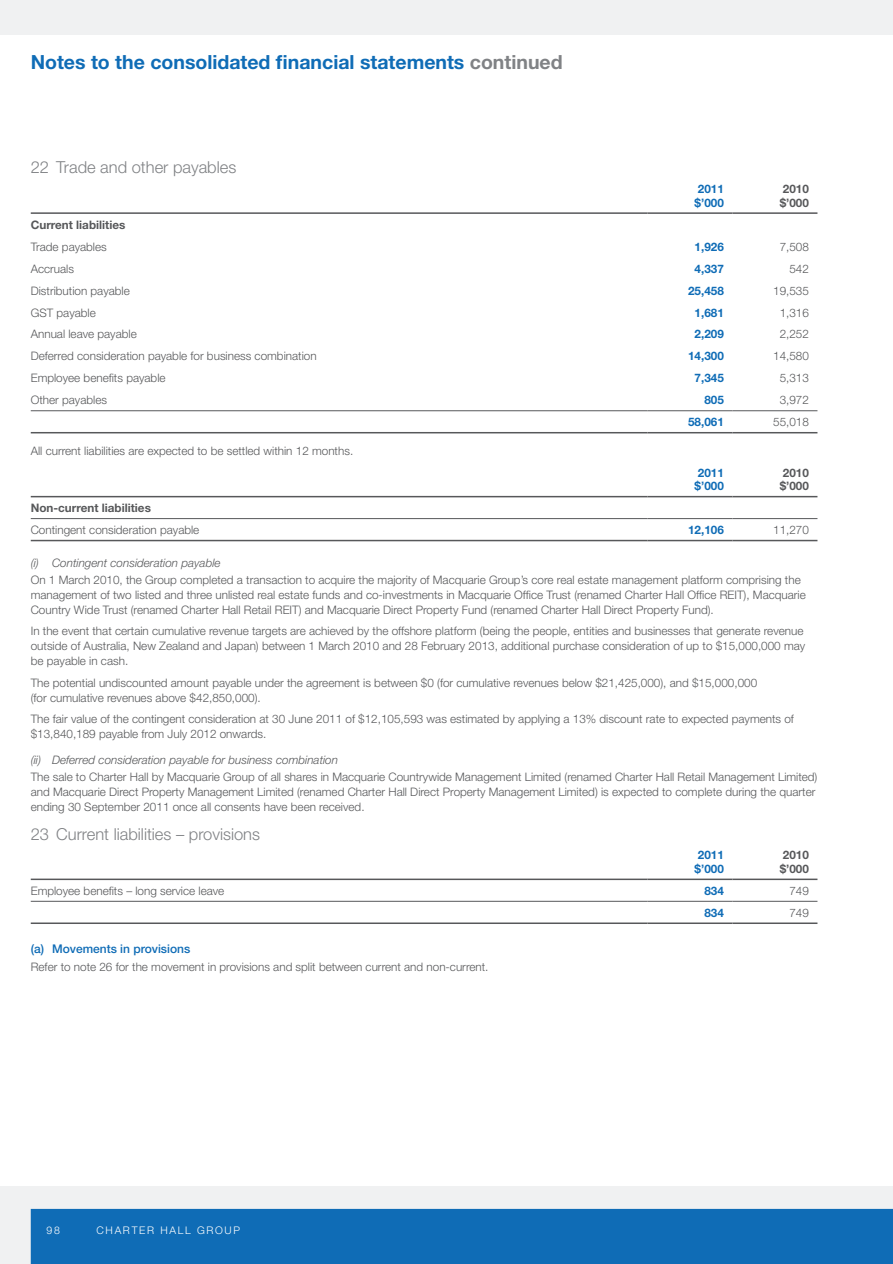
<style>
.page{position:relative;width:893px;height:1264px;background:#f0f1f2}
.page>*{position:absolute;margin:0;border:0;box-sizing:border-box;transform-origin:0 0}
.t1{font:700 19.5px "Helvetica Neue";color:#0f6cb6}
.t2{font:300 16.5px "Helvetica Neue";color:#808285}
.t3{font:500 12px "Helvetica Neue";color:#0f6cb6}
.t4{font:300 11.7px/15px "Helvetica Neue";color:#57585a}
.t5{font:italic 300 11.7px "Helvetica Neue";color:#57585a}
.t6{font:700 11.7px/13.5px "Helvetica Neue";color:#0f6cb6}
.t7{font:700 11.7px/13.5px "Helvetica Neue";color:#57585a}
.t8{font:300 10.5px "Helvetica Neue";letter-spacing:.16em;color:#fff}
.s1{color:#808285}
</style>
<div class="page">
<div style="left:0;top:35px;width:893px;height:1150px;background:#fff"></div>
<div style="left:31px;top:1209px;width:862px;height:55px;background:#0f6cb6"></div>
<hr style="left:31px;top:410px;width:616px;height:1px;background:#57585a">
<hr style="left:647px;top:410px;width:85px;height:1px;background:#57585a">
<hr style="left:732px;top:410px;width:85px;height:1px;background:#57585a">
<hr style="left:31px;top:432px;width:616px;height:1px;background:#57585a">
<hr style="left:647px;top:432px;width:85px;height:1px;background:#57585a">
<hr style="left:732px;top:432px;width:85px;height:1px;background:#57585a">
<hr style="left:31px;top:212px;width:616px;height:2px;background:#57585a">
<hr style="left:647px;top:212px;width:85px;height:2px;background:#57585a">
<hr style="left:732px;top:212px;width:85px;height:2px;background:#57585a">
<hr style="left:31px;top:518px;width:616px;height:1px;background:#57585a">
<hr style="left:647px;top:518px;width:85px;height:1px;background:#57585a">
<hr style="left:732px;top:518px;width:85px;height:1px;background:#57585a">
<hr style="left:31px;top:540px;width:616px;height:1px;background:#57585a">
<hr style="left:647px;top:540px;width:85px;height:1px;background:#57585a">
<hr style="left:732px;top:540px;width:85px;height:1px;background:#57585a">
<hr style="left:31px;top:496px;width:616px;height:1px;background:#57585a">
<hr style="left:647px;top:496px;width:85px;height:1px;background:#57585a">
<hr style="left:732px;top:496px;width:85px;height:1px;background:#57585a">
<hr style="left:31px;top:901px;width:616px;height:1px;background:#57585a">
<hr style="left:647px;top:901px;width:85px;height:1px;background:#57585a">
<hr style="left:732px;top:901px;width:85px;height:1px;background:#57585a">
<hr style="left:31px;top:922px;width:616px;height:2px;background:#57585a">
<hr style="left:647px;top:922px;width:85px;height:2px;background:#57585a">
<hr style="left:732px;top:922px;width:85px;height:2px;background:#57585a">
<hr style="left:31px;top:878px;width:616px;height:2px;background:#57585a">
<hr style="left:647px;top:878px;width:85px;height:2px;background:#57585a">
<hr style="left:732px;top:878px;width:85px;height:2px;background:#57585a">
<h1 class="t1" style="left:31px;top:50px;width:533px">Notes to the consolidated financial statements <span class="s1">continued</span></h1>
<h2 class="t2" style="left:31px;top:157px;width:207px">22 Trade and other payables</h2>
<p class="t6" style="left:695px;top:182px;width:31px">2011 $’000</p>
<p class="t7" style="left:780px;top:182px;width:31px">2010 $’000</p>
<p class="t7" style="left:31px;top:217px;width:96px">Current liabilities</p>
<p class="t4" style="left:31px;top:239px;width:78px">Trade payables</p>
<p class="t6" style="left:695px;top:239px;width:31px">1,926</p>
<p class="t4" style="left:780px;top:239px;width:31px">7,508</p>
<p class="t4" style="left:31px;top:261px;width:45px">Accruals</p>
<p class="t6" style="left:695px;top:261px;width:31px">4,337</p>
<p class="t4" style="left:789px;top:261px;width:21px">542</p>
<p class="t4" style="left:31px;top:283px;width:101px">Distribution payable</p>
<p class="t6" style="left:688px;top:283px;width:37px">25,458</p>
<p class="t4" style="left:773px;top:283px;width:37px">19,535</p>
<p class="t4" style="left:31px;top:305px;width:67px">GST payable</p>
<p class="t6" style="left:695px;top:305px;width:31px">1,681</p>
<p class="t4" style="left:780px;top:305px;width:31px">1,316</p>
<p class="t4" style="left:31px;top:326px;width:107px">Annual leave payable</p>
<p class="t6" style="left:695px;top:327px;width:31px">2,209</p>
<p class="t4" style="left:780px;top:326px;width:31px">2,252</p>
<p class="t4" style="left:31px;top:348px;width:287px">Deferred consideration payable for business combination</p>
<p class="t6" style="left:688px;top:349px;width:37px">14,300</p>
<p class="t4" style="left:773px;top:348px;width:37px">14,580</p>
<p class="t4" style="left:31px;top:370px;width:136px">Employee benefits payable</p>
<p class="t6" style="left:695px;top:371px;width:31px">7,345</p>
<p class="t4" style="left:780px;top:370px;width:31px">5,313</p>
<p class="t4" style="left:31px;top:392px;width:78px">Other payables</p>
<p class="t6" style="left:704px;top:393px;width:21px">805</p>
<p class="t4" style="left:780px;top:392px;width:31px">3,972</p>
<p class="t6" style="left:688px;top:415px;width:37px">58,061</p>
<p class="t4" style="left:773px;top:414px;width:37px">55,018</p>
<p class="t4" style="left:31px;top:443px;width:324px">All current liabilities are expected to be settled within 12 months.</p>
<p class="t6" style="left:695px;top:465px;width:31px">2011 $’000</p>
<p class="t7" style="left:780px;top:465px;width:31px">2010 $’000</p>
<p class="t7" style="left:31px;top:501px;width:122px">Non-current liabilities</p>
<p class="t4" style="left:31px;top:522px;width:170px">Contingent consideration payable</p>
<p class="t6" style="left:688px;top:523px;width:37px">12,106</p>
<p class="t4" style="left:773px;top:522px;width:37px">11,270</p>
<p class="t5" style="left:31px;top:556px;width:191px">(i) Contingent consideration payable</p>
<p class="t4" style="left:31px;top:572px;width:776px">On 1 March 2010, the Group completed a transaction to acquire the majority of Macquarie Group’s core real estate management platform comprising the management of two listed and three unlisted real estate funds and co-investments in Macquarie Office Trust (renamed Charter Hall Office REIT), Macquarie<br>Country Wide Trust (renamed Charter Hall Retail REIT) and Macquarie Direct Property Fund (renamed Charter Hall Direct Property Fund).</p>
<p class="t4" style="left:31px;top:623px;width:776px">In the event that certain cumulative revenue targets are achieved by the offshore platform (being the people, entities and businesses that generate revenue outside of Australia, New Zealand and Japan) between 1 March 2010 and 28 February 2013, additional purchase consideration of up to $15,000,000 may be payable in cash.</p>
<p class="t4" style="left:31px;top:675px;width:728px">The potential undiscounted amount payable under the agreement is between $0 (for cumulative revenues below $21,425,000), and $15,000,000 (for cumulative revenues above $42,850,000).</p>
<p class="t4" style="left:31px;top:711px;width:765px">The fair value of the contingent consideration at 30 June 2011 of $12,105,593 was estimated by applying a 13% discount rate to expected payments of $13,840,189 payable from July 2012 onwards.</p>
<p class="t5" style="left:31px;top:753px;width:309px">(ii) Deferred consideration payable for business combination</p>
<p class="t4" style="left:31px;top:769px;width:788px">The sale to Charter Hall by Macquarie Group of all shares in Macquarie Countrywide Management Limited (renamed Charter Hall Retail Management Limited) and Macquarie Direct Property Management Limited (renamed Charter Hall Direct Property Management Limited) is expected to complete during the quarter ending 30 September 2011 once all consents have been received.</p>
<h2 class="t2" style="left:31px;top:823px;width:231px">23 Current liabilities – provisions</h2>
<p class="t6" style="left:695px;top:848px;width:31px">2011 $’000</p>
<p class="t7" style="left:780px;top:848px;width:31px">2010 $’000</p>
<p class="t4" style="left:31px;top:883px;width:195px">Employee benefits – long service leave</p>
<p class="t6" style="left:704px;top:883px;width:21px">834</p>
<p class="t4" style="left:789px;top:883px;width:21px">749</p>
<p class="t6" style="left:704px;top:905px;width:21px">834</p>
<p class="t4" style="left:789px;top:905px;width:21px">749</p>
<p class="t3" style="left:31px;top:941px;width:161px">(a) Movements in provisions</p>
<p class="t4" style="left:31px;top:959px;width:459px">Refer to note 26 for the movement in provisions and split between current and non-current.</p>
<p class="t8" style="left:47px;top:1224px;width:15px">98</p>
<p class="t8" style="left:97px;top:1224px;width:145px">Charter hall Group</p>
</div>
